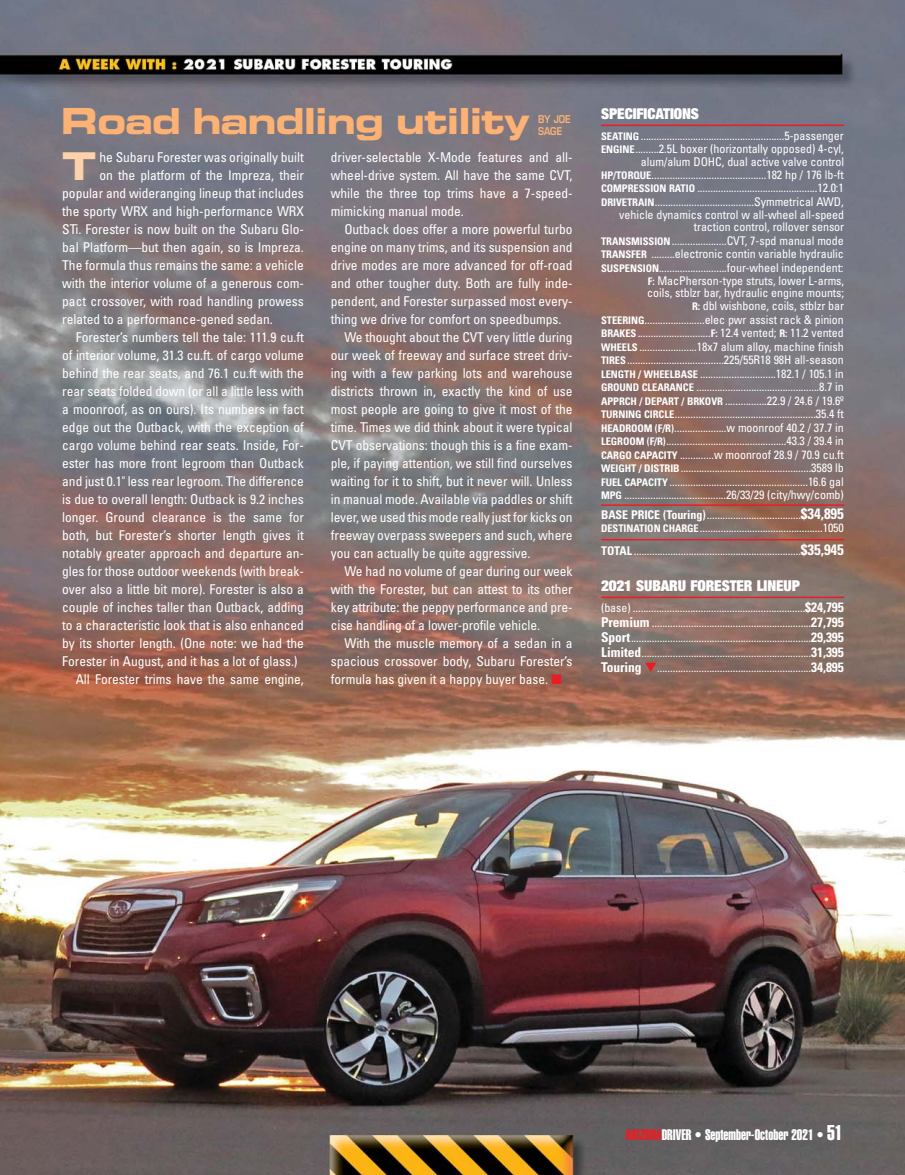
<style>
.page{position:relative;width:905px;height:1175px;background:#fff}
.page>*{position:absolute;margin:0;border:0;box-sizing:border-box;transform-origin:0 0}
.t1{font:38.25px "Eurostile Bold Extended Two";color:#fdd1a9}
.t2{font:36px "Eurostile Bold Extended Two";letter-spacing:-.03em;color:#fbb274}
.t3{font:15px "Helvetica Extra Compressed";color:#fff}
.t4{font:900 expanded 15px "Helvetica Neue";letter-spacing:-.005em;color:#fff}
.t5{font:condensed 13.5px/18px "Univers";letter-spacing:-.005em;color:#fff;text-align:justify}
.t6{font:condensed 12px/13.4px "Univers";letter-spacing:-.005em;color:#fff;text-align:right}
.t7{font:600 10.5px/12px "Eurostile";color:#fbb274;scale:.84 1}
.s1{font-weight:700;font-size:10.5px}
.s2{font-weight:700}
.s3{font-weight:700;font-size:15px}
.s4{font-weight:700;font-size:13.5px}
.s5{color:#ed1c24}
.s6{font-size:21px}
</style>
<div class="page">
<img style="left:0;top:0;width:904px;height:1174px">
<hr style="left:601px;top:125px;width:243px;height:1px;background:#ed1c24">
<hr style="left:601px;top:504px;width:243px;height:2px;background:#ed1c24">
<hr style="left:601px;top:539px;width:243px;height:1px;background:#ed1c24">
<hr style="left:601px;top:596px;width:243px;height:2px;background:#ed1c24">
<h2 class="t2" style="left:61px;top:108px;width:470px">Road handling utility</h2>
<p class="t4" style="left:601px;top:108px;width:99px">SPECIFICATIONS</p>
<p class="t7" style="left:538px;top:114px;width:40px">BY JOE<br>SAGE</p>
<p class="t6" style="left:601px;top:130px;width:245px"><span class="s1">SEATING</span>.......................................................5-passenger <span class="s1">ENGINE</span>.........2.5L boxer (horizontally opposed) 4-cyl, alum/alum DOHC, dual active valve control <span class="s1">HP/TORQUE</span>............................................182 hp / 176 lb-ft <span class="s1">COMPRESSION RATIO</span> ..............................................12.0:1<br><span class="s1">DRIVETRAIN</span>......................................Symmetrical AWD, vehicle dynamics control w all-wheel all-speed traction control, rollover sensor <span class="s1">TRANSMISSION</span>.....................CVT, 7-spd manual mode <span class="s1">TRANSFER</span> .........electronic contin variable hydraulic <span class="s1">SUSPENSION</span>..........................four-wheel independent:<br><span class="s1">F:</span> MacPherson-type struts, lower L-arms,<br>coils, stblzr bar, hydraulic engine mounts;<br><span class="s1">R:</span> dbl wishbone, coils, stblzr bar <span class="s1">STEERING</span>.......................elec pwr assist rack &amp; pinion <span class="s1">BRAKES</span>............................<span class="s1">F:</span> 12.4 vented; <span class="s1">R:</span> 11.2 vented <span class="s1">WHEELS</span> ......................18x7 alum alloy, machine finish <span class="s1">TIRES</span>.....................................225/55R18 98H all-season <span class="s1">LENGTH / WHEELBASE</span> .............................182.1 / 105.1 in <span class="s1">GROUND CLEARANCE</span> ...............................................8.7 in <span class="s1">APPRCH / DEPART / BRKOVR</span> ................22.9 / 24.6 / 19.6º <span class="s1">TURNING CIRCLE</span>......................................................35.4 ft <span class="s1">HEADROOM (F/R)</span>....................w moonroof 40.2 / 37.7 in <span class="s1">LEGROOM (F/R)</span>..............................................43.3 / 39.4 in <span class="s1">CARGO CAPACITY</span> .............w moonroof 28.9 / 70.9 cu.ft <span class="s1">WEIGHT / DISTRIB</span>..................................................3589 lb <span class="s1">FUEL CAPACITY</span> .....................................................16.6 gal <span class="s1">MPG</span> .......................................26/33/29 (city/hwy/comb)</p>
<p class="t6" style="left:601px;top:509px;width:244px;text-align:left"><span class="s2">BASE PRICE (Touring)</span>....................................<span class="s3">$34,895<br></span><span class="s1">DESTINATION CHARGE</span>...............................................1050</p>
<p class="t6" style="left:601px;top:545px;width:244px"><span class="s2">TOTAL</span> ................................................................<span class="s3">$35,945</span></p>
<p class="t4" style="left:601px;top:580px;width:201px">2021 SUBARU FORESTER LINEUP</p>
<p class="t6" style="left:601px;top:601px;width:244px;line-height:15px;text-align:justify">(base) ..................................................................<span class="s4">$24,795<br>Premium</span> .............................................................<span class="s4">27,795<br>Sport</span>.....................................................................<span class="s4">29,395<br>Limited</span>.................................................................<span class="s4">31,395<br>Touring</span> <span class="s5">▼</span>...........................................................<span class="s4">34,895</span></p>
<h1 class="t1" style="left:62px;top:152px;width:36px">T</h1>
<p class="t5" style="left:100px;top:149px;width:206px">he Subaru Forester was originally built</p>
<p class="t5" style="left:331px;top:149px;width:243px">dri ver-selectable X-Mode features and all&shy;wheel-drive system. All have the same CVT, while the three top trims have a 7-speed&shy;mim icking manual mode.</p>
<p class="t5" style="left:344px;top:221px;width:230px">Outback does offer a more powerful turbo</p>
<p class="t5" style="left:331px;top:239px;width:243px">engine on many trims, and its suspension and</p>
<p class="t5" style="left:331px;top:257px;width:243px">drive modes are more advanced for off-road</p>
<p class="t5" style="left:331px;top:275px;width:243px">and other tougher duty. Both are fully inde-</p>
<p class="t5" style="left:331px;top:293px;width:243px">pendent, and Forester surpassed most every-</p>
<p class="t5" style="left:331px;top:311px;width:232px">thing we drive for comfort on speedbumps.</p>
<p class="t5" style="left:344px;top:329px;width:230px">We thought about the CVT very little during</p>
<p class="t5" style="left:331px;top:347px;width:243px">our week of freeway and surface street driv-</p>
<p class="t5" style="left:331px;top:365px;width:243px">ing with a few parking lots and warehouse</p>
<p class="t5" style="left:331px;top:383px;width:243px">districts thrown in, exactly the kind of use</p>
<p class="t5" style="left:331px;top:401px;width:243px">most people are going to give it most of the</p>
<p class="t5" style="left:331px;top:419px;width:243px">time. Times we did think about it were typical</p>
<p class="t5" style="left:331px;top:437px;width:243px">CVT observations: though this is a fine exam-</p>
<p class="t5" style="left:331px;top:455px;width:243px">ple, if paying attention, we still find ourselves</p>
<p class="t5" style="left:331px;top:473px;width:243px">waiting for it to shift, but it never will. Un less</p>
<p class="t5" style="left:331px;top:491px;width:243px">in manual mode. Available via paddles or shift</p>
<p class="t5" style="left:331px;top:509px;width:243px">lever, we used this mode really just for kicks on</p>
<p class="t5" style="left:331px;top:527px;width:243px">freeway overpass sweepers and such, where</p>
<p class="t5" style="left:331px;top:545px;width:201px">you can actually be quite aggressive.</p>
<p class="t5" style="left:344px;top:563px;width:230px">We had no volume of gear during our week</p>
<p class="t5" style="left:331px;top:581px;width:243px">with the Forester, but can attest to its oth er</p>
<p class="t5" style="left:331px;top:599px;width:243px">key attribute: the peppy performance and pre -</p>
<p class="t5" style="left:331px;top:617px;width:211px">cise handling of a low er-profile vehicle.</p>
<p class="t5" style="left:344px;top:635px;width:229px">With the muscle memory of a sedan in a</p>
<p class="t5" style="left:331px;top:653px;width:243px">spacious crossover body, Subaru Forester’s</p>
<p class="t5" style="left:331px;top:671px;width:232px">for mula has given it a happy buyer base. <span class="s5">■</span></p>
<p class="t5" style="left:100px;top:167px;width:206px">on the platform of the Impreza, their</p>
<p class="t5" style="left:62px;top:185px;width:243px">popular and wideranging lineup that includes</p>
<p class="t5" style="left:62px;top:203px;width:243px">the sporty WRX and high-performance WRX</p>
<p class="t5" style="left:62px;top:221px;width:243px">STi. Forester is now built on the Subaru Glo -</p>
<p class="t5" style="left:62px;top:239px;width:243px">bal Platform—but then again, so is Impreza.</p>
<p class="t5" style="left:62px;top:257px;width:243px">The formula thus remains the same: a vehicle</p>
<p class="t5" style="left:62px;top:275px;width:243px">with the interior volume of a generous com-</p>
<p class="t5" style="left:62px;top:293px;width:243px">pact crossover, with road handling prow ess</p>
<p class="t5" style="left:62px;top:311px;width:212px">related to a performance-gened sedan.</p>
<p class="t5" style="left:76px;top:329px;width:230px">Forester’s numbers tell the tale: 111.9 cu.ft</p>
<p class="t5" style="left:62px;top:347px;width:243px">of interior volume, 31.3 cu.ft. of cargo volume</p>
<p class="t5" style="left:62px;top:365px;width:243px">behind the rear seats, and 76.1 cu.ft with the</p>
<p class="t5" style="left:62px;top:383px;width:243px">rear seats folded down (or all a little less with</p>
<p class="t5" style="left:62px;top:401px;width:243px">a moonroof, as on ours). Its numbers in fact</p>
<p class="t5" style="left:62px;top:419px;width:243px">edge out the Outback, with the exception of</p>
<p class="t5" style="left:62px;top:437px;width:243px">cargo volume behind rear seats. Inside, For -</p>
<p class="t5" style="left:62px;top:455px;width:243px">ester has more front legroom than Outback</p>
<p class="t5" style="left:62px;top:473px;width:243px">and just 0.1" less rear legroom. The difference</p>
<p class="t5" style="left:62px;top:491px;width:243px">is due to overall length: Outback is 9.2 inches</p>
<p class="t5" style="left:62px;top:509px;width:243px">long er. Ground clearance is the same for</p>
<p class="t5" style="left:62px;top:527px;width:243px">both, but Forester’s shorter length gives it</p>
<p class="t5" style="left:62px;top:545px;width:243px">not ably greater approach and departure an -</p>
<p class="t5" style="left:62px;top:563px;width:243px">gles for those outdoor weekends (with break -</p>
<p class="t5" style="left:62px;top:581px;width:243px">over also a little bit more). Forester is also a</p>
<p class="t5" style="left:62px;top:599px;width:243px">couple of inches taller than Outback, adding</p>
<p class="t5" style="left:62px;top:617px;width:243px">to a characteristic look that is also enhanced</p>
<p class="t5" style="left:62px;top:635px;width:243px">by its shorter length. (One note: we had the</p>
<p class="t5" style="left:62px;top:653px;width:237px">For ester in August, and it has a lot of glass.)</p>
<p class="t5" style="left:76px;top:671px;width:230px">All Forester trims have the same engine,</p>
<p class="t3" style="left:625px;top:1129px;width:218px"><span class="s5">ARIZONA</span>DRIVER • September-October 2021 • <span class="s6">51</span></p>
</div>
